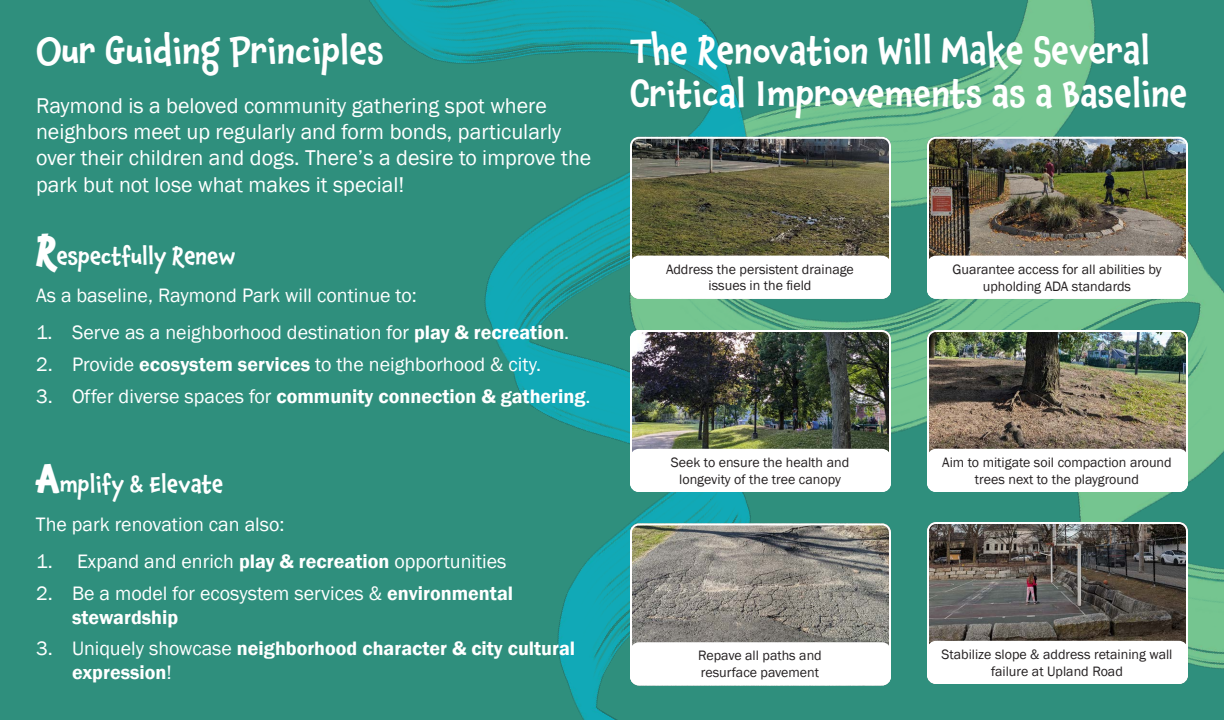
<style>
.page{position:relative;width:1224px;height:720px;background:#2f8f7d}
.page>*{position:absolute;margin:0;border:0;box-sizing:border-box;transform-origin:0 0}
.t1{font:500 36px/43.2px "Chaloops";color:#fff}
.t2{font:500 22.9px "Chaloops";color:#fff}
.t3{font:22px/26.4px "Franklin Gothic";color:#fff}
.t4{font:20px/24px "Franklin Gothic";color:#fff}
.t5{font:600 20px/24px "Franklin Gothic";color:#fff}
.t6{font:14px/16.8px "Franklin Gothic";color:#231f20;text-align:center}
.s1{font-weight:700;font-size:38.1px}
.s2{font-weight:600}
.s3{font-weight:400}
</style>
<div class="page">
<img style="left:984px;top:0;width:240px;height:669px">
<img style="left:369px;top:0;width:615px;height:720px">
<img style="left:630px;top:137px;width:261px;height:162px">
<div style="left:630px;top:137px;width:261px;height:162px;border:2px solid #fff;border-radius:8px"></div>
<div style="left:630px;top:256px;width:261px;height:43px;background:#fff;border-radius:9px"></div>
<img style="left:630px;top:330px;width:261px;height:121px">
<div style="left:630px;top:330px;width:261px;height:162px;border:2px solid #fff;border-radius:8px"></div>
<div style="left:630px;top:449px;width:261px;height:43px;background:#fff;border-radius:9px"></div>
<img style="left:927px;top:330px;width:261px;height:121px">
<div style="left:927px;top:330px;width:261px;height:162px;border:2px solid #fff;border-radius:8px"></div>
<div style="left:927px;top:449px;width:261px;height:43px;background:#fff;border-radius:9px"></div>
<img style="left:927px;top:137px;width:261px;height:121px">
<div style="left:927px;top:137px;width:261px;height:162px;border:2px solid #fff;border-radius:8px"></div>
<div style="left:927px;top:256px;width:261px;height:43px;background:#fff;border-radius:9px"></div>
<img style="left:927px;top:522px;width:261px;height:162px">
<div style="left:927px;top:522px;width:261px;height:162px;border:2px solid #fff;border-radius:8px"></div>
<div style="left:927px;top:641px;width:261px;height:43px;background:#fff;border-radius:9px"></div>
<img style="left:630px;top:523px;width:261px;height:162px">
<div style="left:630px;top:523px;width:261px;height:162px;border:2px solid #fff;border-radius:8px"></div>
<div style="left:630px;top:642px;width:261px;height:43px;background:#fff;border-radius:9px"></div>
<h1 class="t1" style="left:36px;top:29px;width:349px">Our Guiding Principles</h1>
<h1 class="t1" style="left:630px;top:29px;width:559px">The Renovation Will Make Several<br>Critical Improvements as a Baseline</h1>
<h3 class="t3" style="left:36px;top:93px;width:557px">Raymond is a beloved community gathering spot where neighbors meet up regularly and form bonds, particularly over their children and dogs. There’s a desire to improve the park but not lose what makes it special!</h3>
<h2 class="t2" style="left:36px;top:239px;width:201px"><span class="s1">R</span>espectfully Renew</h2>
<h3 class="t4" style="left:36px;top:284px;width:382px">As a baseline, Raymond Park will continue to:</h3>
<h3 class="t4" style="left:36px;top:321px;width:535px">1. Serve as a neighborhood destination for <span class="s2">play &amp; recreation</span>.</h3>
<h3 class="t4" style="left:36px;top:353px;width:507px">2. Provide <span class="s2">ecosystem services</span> to the neighborhood &amp; city.</h3>
<h3 class="t5" style="left:36px;top:384px;width:556px"><span class="s3">3. Offer diverse spaces for</span> community connection &amp; gathering<span class="s3">.</span></h3>
<h2 class="t2" style="left:36px;top:467px;width:189px"><span class="s1">A</span>mplify &amp; Elevate</h2>
<h3 class="t4" style="left:36px;top:512px;width:250px">The park renovation can also:</h3>
<h3 class="t4" style="left:36px;top:550px;width:472px">1. Expand and enrich <span class="s2">play &amp; recreation</span> opportunities</h3>
<h3 class="t4" style="left:72px;top:582px;width:443px;text-indent:-36px">2. Be a model for ecosystem services &amp; <span class="s2">environmental stewardship</span></h3>
<h3 class="t5" style="left:72px;top:637px;width:505px;text-indent:-36px"><span class="s3">3. Uniquely showcase</span> neighborhood character &amp; city cultural expression<span class="s3">!</span></h3>
<p class="t6" style="left:666px;top:261px;width:189px">Address the persistent drainage issues in the field</p>
<p class="t6" style="left:952px;top:261px;width:211px">Guarantee access for all abilities by upholding ADA standards</p>
<p class="t6" style="left:671px;top:454px;width:180px">Seek to ensure the health and longevity of the tree canopy</p>
<p class="t6" style="left:942px;top:454px;width:231px">Aim to mitigate soil compaction around trees next to the playground</p>
<p class="t6" style="left:698px;top:648px;width:125px;text-align:left">Repave all paths and resurface pavement</p>
<p class="t6" style="left:941px;top:646px;width:233px">Stabilize slope &amp; address retaining wall failure at Upland Road</p>
</div>
